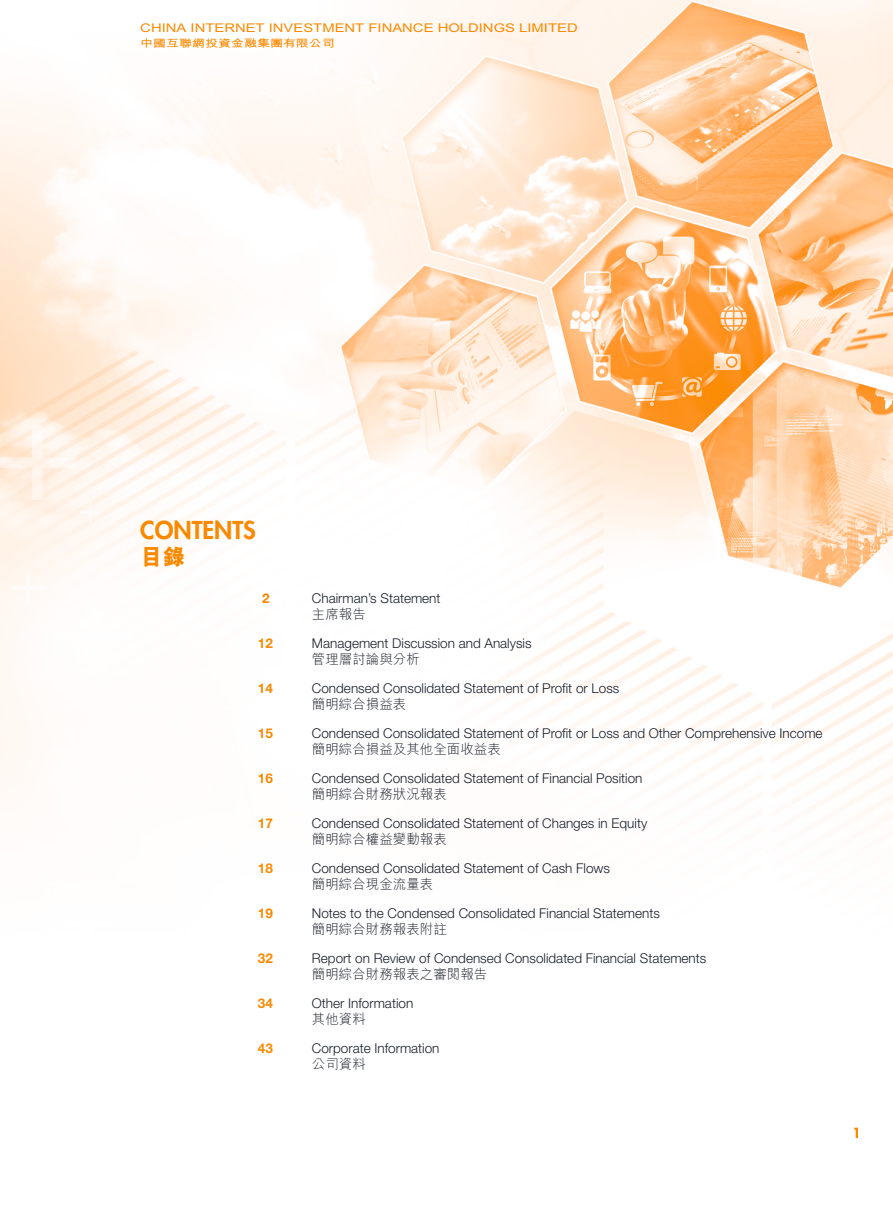
<style>
.page{position:relative;width:893px;height:1212px;background:#fff}
.page>*{position:absolute;margin:0;border:0;box-sizing:border-box;transform-origin:0 0}
.t1{font:800 24px "Futura Std";color:#fa8900}
.t2{font:800 22.5px "M Hei HK";color:#fa8900}
.t3{font:300 13.5px "Helvetica Neue LT Std";color:#191e29}
.t4{font:300 13.5px "M Hei HK";color:#191e29}
.t5{font:700 13.5px "Helvetica Neue LT Std";color:#fa8900}
.t6{font:800 13.5px "Futura Std";color:#fa8900}
.t7{font:700 12px "M Hei HK";color:#fa8900;scale:1.24 1}
.t8{font:700 10.5px "M Hei HK";color:#fa8900;scale:1.24 1}
</style>
<div class="page">
<img style="left:0;top:0;width:893px;height:823px">
<p class="t7" style="left:140px;top:19px;width:354px">CHINA INTERNET INVESTMENT FINANCE HOLDINGS LIMITED</p>
<p class="t8" style="left:140px;top:35px;width:158px">中國互聯網投資金融集團有限公司</p>
<h1 class="t1" style="left:140px;top:515px;width:117px">CONTENTS</h1>
<h2 class="t2" style="left:140px;top:542px;width:46px">目錄</h2>
<p class="t5" style="left:262px;top:590px;width:9px">2</p>
<p class="t3" style="left:312px;top:590px;width:130px">Chairman’s Statement</p>
<p class="t4" style="left:312px;top:604px;width:55px">主席報告</p>
<p class="t5" style="left:258px;top:635px;width:17px">12</p>
<p class="t3" style="left:312px;top:635px;width:221px">Management Discussion and Analysis</p>
<p class="t4" style="left:312px;top:649px;width:109px">管理層討論與分析</p>
<p class="t5" style="left:258px;top:680px;width:17px">14</p>
<p class="t3" style="left:312px;top:680px;width:309px">Condensed Consolidated Statement of Profit or Loss</p>
<p class="t4" style="left:312px;top:694px;width:96px">簡明綜合損益表</p>
<p class="t5" style="left:258px;top:725px;width:17px">15</p>
<p class="t3" style="left:312px;top:725px;width:512px">Condensed Consolidated Statement of Profit or Loss and Other Comprehensive Income</p>
<p class="t4" style="left:312px;top:739px;width:190px">簡明綜合損益及其他全面收益表</p>
<p class="t5" style="left:258px;top:770px;width:17px">16</p>
<p class="t3" style="left:312px;top:770px;width:332px">Condensed Consolidated Statement of Financial Position</p>
<p class="t4" style="left:312px;top:784px;width:136px">簡明綜合財務狀況報表</p>
<p class="t5" style="left:258px;top:815px;width:17px">17</p>
<p class="t3" style="left:312px;top:815px;width:337px">Condensed Consolidated Statement of Changes in Equity</p>
<p class="t4" style="left:312px;top:829px;width:136px">簡明綜合權益變動報表</p>
<p class="t5" style="left:258px;top:860px;width:17px">18</p>
<p class="t3" style="left:312px;top:860px;width:300px">Condensed Consolidated Statement of Cash Flows</p>
<p class="t4" style="left:312px;top:874px;width:123px">簡明綜合現金流量表</p>
<p class="t5" style="left:258px;top:905px;width:17px">19</p>
<p class="t3" style="left:312px;top:905px;width:349px">Notes to the Condensed Consolidated Financial Statements</p>
<p class="t4" style="left:312px;top:919px;width:136px">簡明綜合財務報表附註</p>
<p class="t5" style="left:258px;top:950px;width:17px">32</p>
<p class="t3" style="left:312px;top:950px;width:396px">Report on Review of Condensed Consolidated Financial Statements</p>
<p class="t4" style="left:312px;top:964px;width:177px">簡明綜合財務報表之審閱報告</p>
<p class="t5" style="left:258px;top:995px;width:17px">34</p>
<p class="t3" style="left:312px;top:995px;width:103px">Other Information</p>
<p class="t4" style="left:312px;top:1009px;width:55px">其他資料</p>
<p class="t5" style="left:258px;top:1040px;width:17px">43</p>
<p class="t3" style="left:312px;top:1040px;width:129px">Corporate Information</p>
<p class="t4" style="left:312px;top:1054px;width:55px">公司資料</p>
<p class="t6" style="left:853px;top:1124px;width:9px">1</p>
</div>
